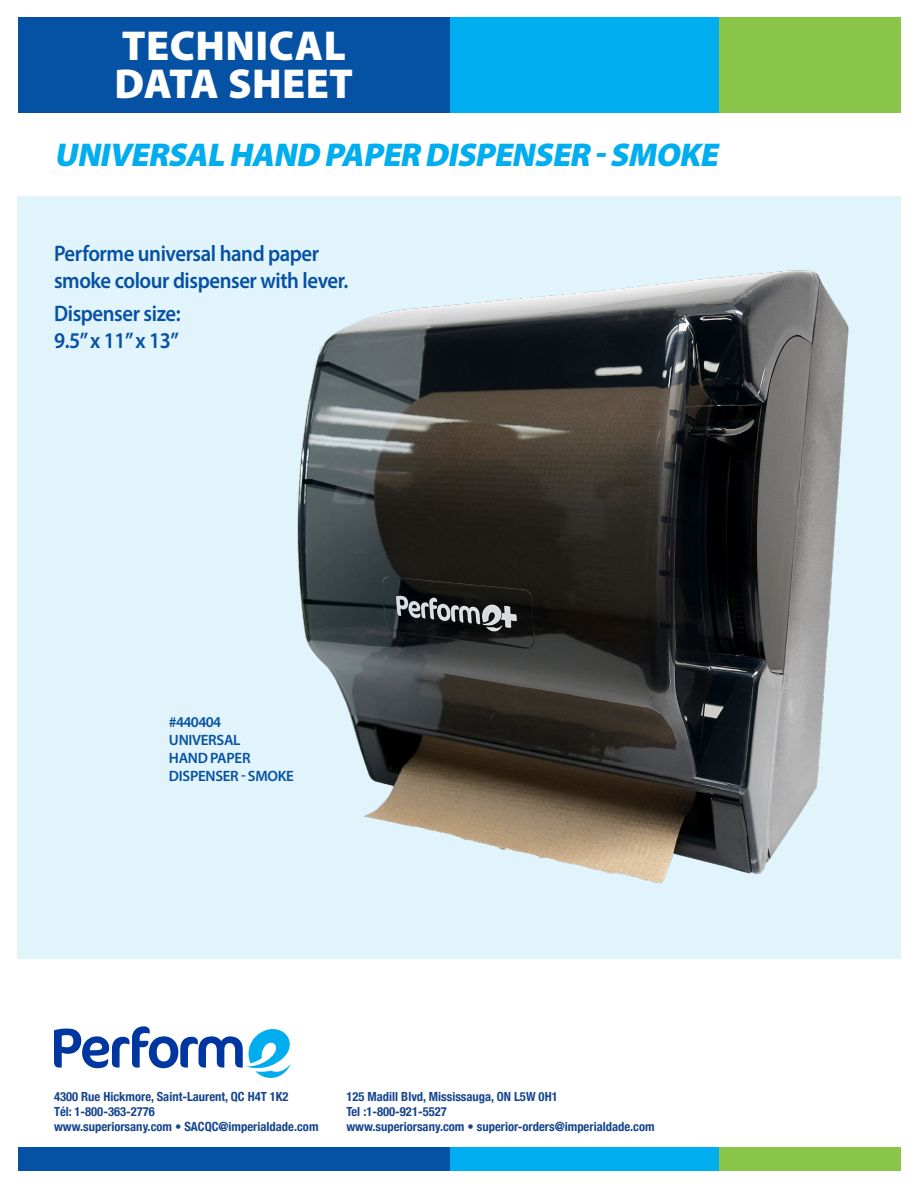
<style>
.page{position:relative;width:918px;height:1188px;background:#fff}
.page>*{position:absolute;margin:0;border:0;box-sizing:border-box;transform-origin:0 0}
.t1{font:900 42px "Myriad Pro";letter-spacing:.01em;color:#fff}
.t2{font:italic 900 33px "Myriad Pro";color:#00aeef}
.t3{font:600 22.5px/27px "Myriad Pro";letter-spacing:-.02em;color:#0551a4;scale:.92 1}
.t4{font:600 15px/18px "Myriad Pro";letter-spacing:-.02em;color:#0551a4}
.t5{font:700 condensed 12.6px "Helvetica Neue";color:#17468d}
</style>
<div class="page">
<div style="left:719px;top:17px;width:182px;height:95px;background:#88c548"></div>
<div style="left:450px;top:17px;width:269px;height:95px;background:#00aeef"></div>
<div style="left:18px;top:17px;width:432px;height:95px;background:#0551a4"></div>
<div style="left:719px;top:1148px;width:182px;height:23px;background:#88c548"></div>
<div style="left:450px;top:1148px;width:269px;height:23px;background:#00aeef"></div>
<div style="left:18px;top:1148px;width:432px;height:23px;background:#0551a4"></div>
<div style="left:17px;top:197px;width:884px;height:762px;background:#e1f4fc"></div>
<img style="left:297px;top:270px;width:552px;height:614px">
<svg style="left:54px;top:1026px;width:237px;height:52px"></svg>
<p class="t1" style="left:122px;top:18px;width:226px">TECHNICAL</p>
<p class="t1" style="left:114px;top:56px;width:240px">DATA SHEET</p>
<p class="t2" style="left:54px;top:133px;width:672px">UNIVERSAL HAND PAPER DISPENSER -SMOKE</p>
<p class="t3" style="left:54px;top:239px;width:322px">Performe universal hand paper smoke colour dispenser with lever.</p>
<p class="t3" style="left:54px;top:299px;width:139px">Dispenser size:<br>9.5” x 11” x 13”</p>
<p class="t4" style="left:169px;top:713px;width:54px">#440404</p>
<p class="t4" style="left:169px;top:731px;width:127px">UNIVERSAL<br>HAND PAPER<br>DISPENSER - SMOKE</p>
<p class="t5" style="left:54px;top:1086px;width:236px">4300 Rue Hickmore, Saint-Laurent, QC H4T 1K2</p>
<p class="t5" style="left:54px;top:1101px;width:103px">Tél: 1-800-363-2776</p>
<p class="t5" style="left:54px;top:1117px;width:266px">www.superiorsany.com • SACQC@imperialdade.com</p>
<p class="t5" style="left:346px;top:1086px;width:213px">125 Madill Blvd, Mississauga, ON L5W 0H1</p>
<p class="t5" style="left:346px;top:1101px;width:102px">Tel :1-800-921-5527</p>
<p class="t5" style="left:346px;top:1117px;width:310px">www.superiorsany.com • superior-orders@imperialdade.com</p>
</div>
